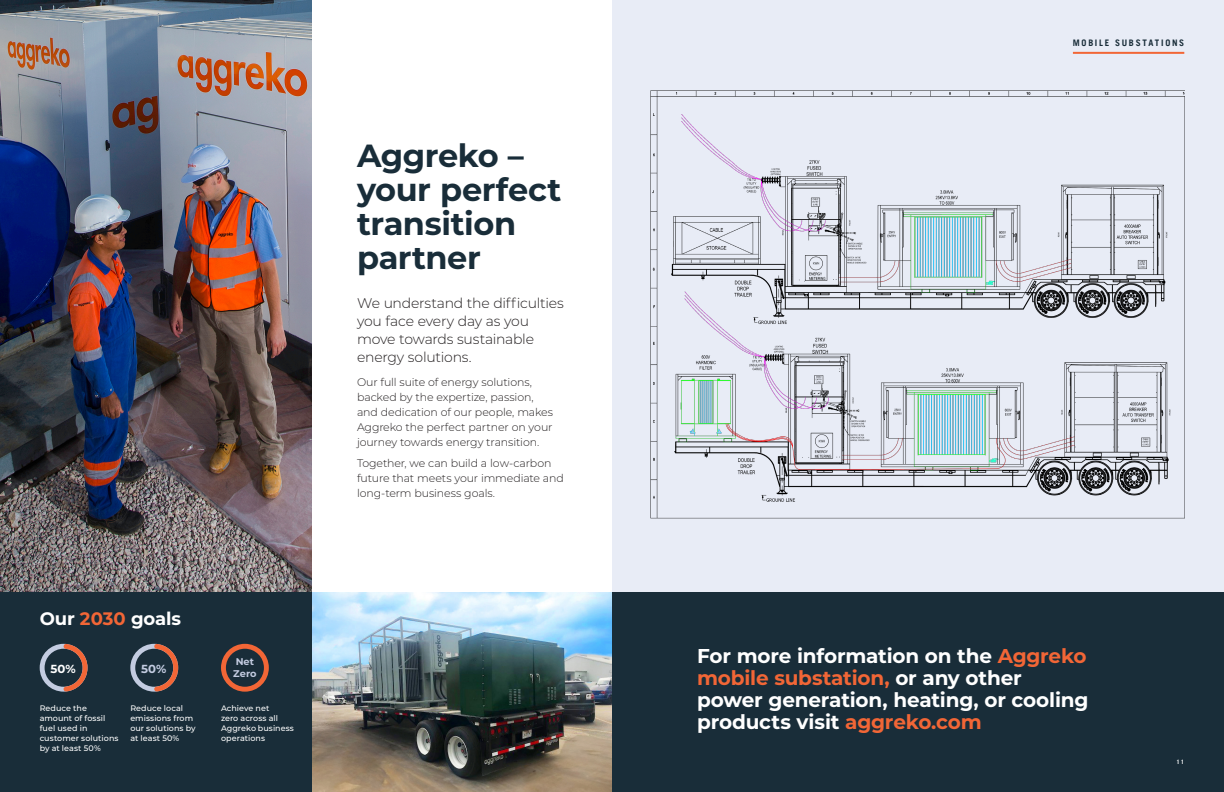
<style>
.page{position:relative;width:1224px;height:792px;background:#fff}
.page>*{position:absolute;margin:0;border:0;box-sizing:border-box;transform-origin:0 0}
.Headline_32pt_-_Dk_Grey{font:700 32px/34px "Montserrat";letter-spacing:-.015em;color:#192d39}
.Headline_32pt_-_Dk_Grey-2{font:700 20px/22px "Montserrat";letter-spacing:-.01em;color:#fff}
.Body_Copy_Heading_12pt_Bold{font:700 18px "Montserrat";color:#fff}
.Intro_Body_Copy_14pt_Extra_Light{font:300 14px/18px "Montserrat";letter-spacing:-.015em;color:#231f20}
.Body_Bullets_8pt_-_Orange_Bullets{font:700 11.7px "Montserrat";color:#fff}
.Body_Bullets_8pt_-_Orange_Bullets-2{font:700 11.7px "Montserrat";color:#c3cce1}
.Body_Copy_Heading_12pt_Bold-2{font:300 11px/15px "Montserrat";letter-spacing:-.01em;color:#231f20}
.Body_Bullets_8pt_-_Orange_Bullets-3{font:700 9.8px "Montserrat";letter-spacing:.005em;color:#c3cce1}
.Header_master_page{font:700 9px "Trade Gothic LT";letter-spacing:.19em;color:#192d39}
.Body_Copy_Heading_12pt_Bold-3{font:500 8px/10px "Montserrat";letter-spacing:.005em;color:#fff}
.t1{font:700 6px "Trade Gothic LT";color:#fff}
.s1{color:#f26636}
</style>
<div class="page">
<div style="left:612px;top:0;width:612px;height:618px;background:#e8ecf6"></div>
<img style="left:0;top:0;width:312px;height:593px">
<hr style="left:1073px;top:52px;width:111px;height:2px;background:#f26636">
<img style="left:312px;top:593px;width:300px;height:199px">
<div style="left:612px;top:593px;width:612px;height:199px;background:#192d39"></div>
<div style="left:0;top:593px;width:312px;height:199px;background:#192d39"></div>
<svg style="left:40px;top:644px;width:48px;height:48px"></svg>
<svg style="left:130px;top:644px;width:48px;height:48px"></svg>
<svg style="left:221px;top:644px;width:48px;height:48px"></svg>
<img style="left:650px;top:91px;width:534px;height:428px">
<p class="Body_Copy_Heading_12pt_Bold" style="left:40px;top:606px;width:143px">Our <span class="s1">2030</span> goals</p>
<p class="Body_Bullets_8pt_-_Orange_Bullets" style="left:50px;top:660px;width:27px">50%</p>
<p class="Body_Bullets_8pt_-_Orange_Bullets-2" style="left:141px;top:660px;width:27px">50%</p>
<p class="Body_Bullets_8pt_-_Orange_Bullets-3" style="left:236px;top:655px;width:20px">Net</p>
<p class="Body_Bullets_8pt_-_Orange_Bullets-3" style="left:233px;top:666px;width:25px">Zero</p>
<p class="Body_Copy_Heading_12pt_Bold-3" style="left:40px;top:703px;width:80px">Reduce the amount of fossil fuel used in customer solutions by at least 50%</p>
<p class="Body_Copy_Heading_12pt_Bold-3" style="left:130px;top:703px;width:67px">Reduce local emissions from our solutions by at least 50%</p>
<p class="Body_Copy_Heading_12pt_Bold-3" style="left:221px;top:703px;width:74px">Achieve net<br>zero across all<br>Aggreko business operations</p>
<p class="Headline_32pt_-_Dk_Grey" style="left:357px;top:137px;width:206px">Aggreko – your perfect transition partner</p>
<p class="Intro_Body_Copy_14pt_Extra_Light" style="left:357px;top:294px;width:208px">We understand the difficulties you face every day as you move towards sustainable energy solutions.</p>
<p class="Body_Copy_Heading_12pt_Bold-2" style="left:357px;top:374px;width:198px">Our full suite of energy solutions, backed by the expertize, passion, and dedication of our people, makes Aggreko the perfect partner on your journey towards energy transition.</p>
<p class="Body_Copy_Heading_12pt_Bold-2" style="left:357px;top:455px;width:208px">Together, we can build a low-carbon future that meets your immediate and long-term business goals.</p>
<p class="Header_master_page" style="left:1073px;top:37px;width:113px">MOBILE SUBSTATIONS</p>
<p class="Headline_32pt_-_Dk_Grey-2" style="left:697px;top:644px;width:393px">For more information on the <span class="s1">Aggreko mobile substation,</span> or any other power generation, heating, or cooling products visit <span class="s1">aggreko.com</span></p>
<p class="t1" style="left:1177px;top:758px;width:9px">11</p>
</div>
